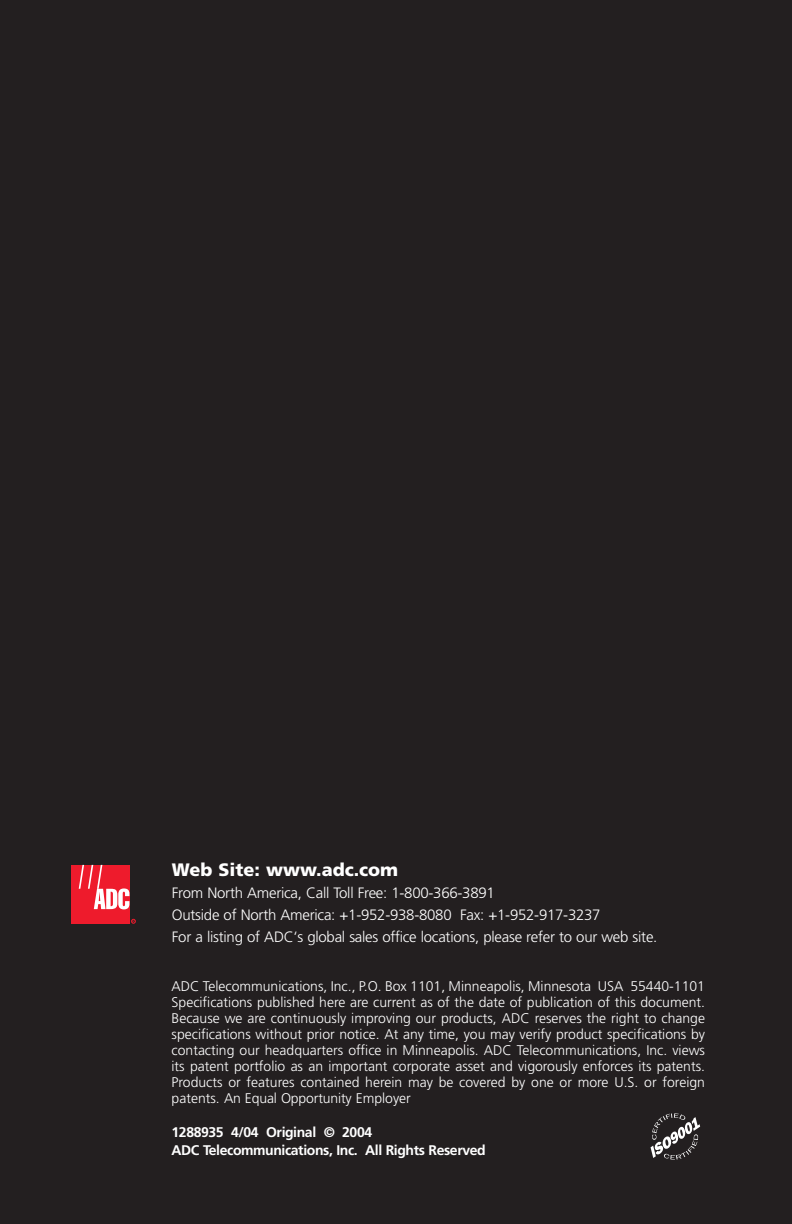
<style>
.page{position:relative;width:792px;height:1224px;background:#231f20}
.page>*{position:absolute;margin:0;border:0;box-sizing:border-box;transform-origin:0 0}
.t1{font:900 18px "Frutiger";color:#fff}
.t2{font:300 15px/22px "Frutiger";letter-spacing:-.015em;color:#fff}
.t3{font:300 14px/16px "Frutiger";color:#fff;text-align:justify}
.t4{font:700 14px/18px "Frutiger";letter-spacing:-.03em;color:#fff}
</style>
<div class="page">
<svg style="left:651px;top:1113px;width:49px;height:47px"></svg>
<div style="left:71px;top:865px;width:58px;height:58px;background:#ee1b2c"></div>
<svg style="left:79px;top:865px;width:50px;height:44px"></svg>
<svg style="left:131px;top:919px;width:5px;height:4px"></svg>
<p class="t1" style="left:172px;top:862px;width:228px">Web Site: www.adc.com</p>
<p class="t2" style="left:172px;top:883px;width:487px">From North America, Call Toll Free: 1-800-366-3891<br>Outside of North America: +1-952-938-8080 Fax: +1-952-917-3237<br>For a listing of ADC‘s global sales office locations, please refer to our web site.</p>
<p class="t3" style="left:172px;top:979px;width:535px">ADC Telecommunications, Inc., P.O. Box 1101, Minneapolis, Minnesota USA 55440-1101<br>Specifications published here are current as of the date of publication of this document.<br>Because we are continuously improving our products, ADC reserves the right to change specifications without prior notice. At any time, you may verify product specifications by contacting our headquarters office in Minneapolis. ADC Telecommunications, Inc. views its patent portfolio as an important corporate asset and vigorously enforces its patents.<br>Products or features contained herein may be covered by one or more U.S. or foreign patents. An Equal Opportunity Employer</p>
<p class="t4" style="left:172px;top:1124px;width:316px">1288935 4/04 Original © 2004<br>ADC Telecommunications, Inc. All Rights Reserved</p>
</div>
